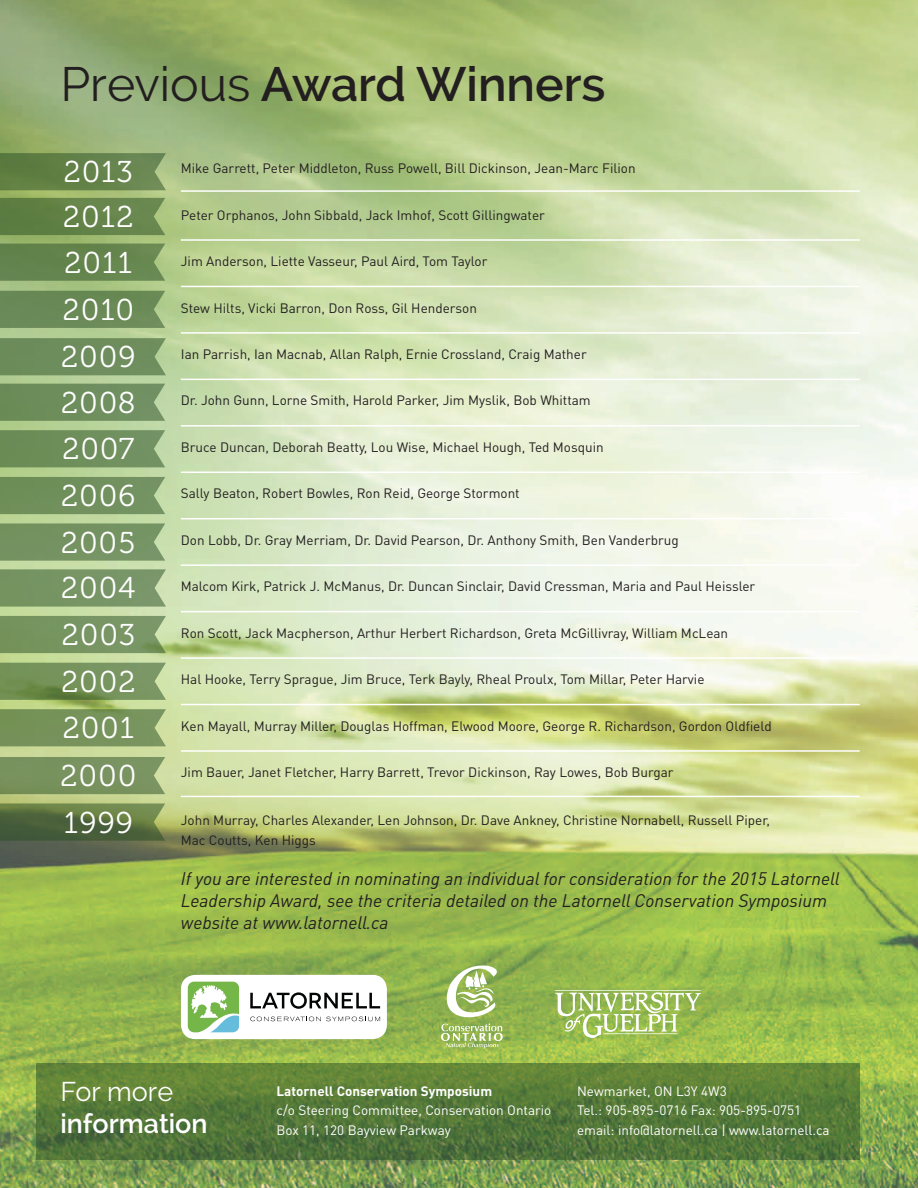
<style>
.page{position:relative;width:918px;height:1188px;background:#fff}
.page>*{position:absolute;margin:0;border:0;box-sizing:border-box;transform-origin:0 0}
.t1{font:600 48px "Raleway";color:#231f20}
.t2{font:30px/46.7px "Museo 300";letter-spacing:.045em;color:#fff;text-align:justify}
.t3{font:600 27px "Raleway";color:#fff}
.t4{font:27px "Raleway";color:#fff}
.t5{font:italic 18px/21.6px "DINOT";color:#231f20}
.t6{font:13.5px/19.5px "DINOT";color:#231f20}
.t7{font:13.5px/19.5px "DINOT";color:#fff}
.t8{font:700 13.5px "DINOT";color:#fff}
.s1{font-weight:400}
</style>
<div class="page">
<img style="left:0;top:0;width:918px;height:1188px">
<svg style="left:37px;top:1063px;width:823px;height:96px;background:#577a39"></svg>
<hr style="left:917px;top:578px;width:1px;height:610px;background:#294e24">
<svg style="left:441px;top:964px;width:62px;height:85px"></svg>
<svg style="left:554px;top:990px;width:147px;height:48px;background:#aec979"></svg>
<svg style="left:0;top:244px;width:165px;height:37px;background:#678750"></svg>
<div style="left:0;top:291px;width:165px;height:37px;background:#698a57"></div>
<div style="left:0;top:338px;width:166px;height:37px;background:#6d8d5d"></div>
<div style="left:0;top:384px;width:165px;height:37px;background:#6f8e5d"></div>
<svg style="left:0;top:430px;width:165px;height:37px;background:#71915e"></svg>
<div style="left:0;top:477px;width:165px;height:37px;background:#71905d"></div>
<svg style="left:0;top:523px;width:165px;height:38px;background:#799765"></svg>
<svg style="left:0;top:569px;width:166px;height:38px;background:#7b9868"></svg>
<svg style="left:0;top:616px;width:166px;height:37px;background:#799763"></svg>
<svg style="left:0;top:663px;width:166px;height:37px;background:#76935b"></svg>
<svg style="left:0;top:709px;width:166px;height:37px;background:#7a955d"></svg>
<svg style="left:0;top:757px;width:165px;height:37px;background:#7b9460"></svg>
<svg style="left:0;top:803px;width:165px;height:38px;background:#5a7042"></svg>
<hr style="left:181px;top:239px;width:679px;height:2px;background:#fff">
<hr style="left:181px;top:286px;width:679px;height:1px;background:#fff">
<hr style="left:181px;top:332px;width:679px;height:2px;background:#fff">
<hr style="left:181px;top:379px;width:679px;height:1px;background:#fff">
<hr style="left:181px;top:425px;width:679px;height:2px;background:#fff">
<hr style="left:181px;top:472px;width:679px;height:1px;background:#fff">
<hr style="left:181px;top:518px;width:679px;height:1px;background:#fff">
<hr style="left:181px;top:564px;width:679px;height:2px;background:#fff">
<hr style="left:181px;top:611px;width:679px;height:1px;background:#fff">
<hr style="left:181px;top:657px;width:679px;height:2px;background:#fff">
<hr style="left:181px;top:704px;width:679px;height:1px;background:#fff">
<hr style="left:181px;top:750px;width:679px;height:2px;background:#fff">
<hr style="left:181px;top:796px;width:679px;height:1px;background:#fff">
<svg style="left:0;top:198px;width:165px;height:37px;background:#658449"></svg>
<svg style="left:0;top:153px;width:166px;height:37px;background:#66844b"></svg>
<hr style="left:181px;top:190px;width:679px;height:2px;background:#fff">
<div style="left:181px;top:975px;width:206px;height:64px;background:#fff;border-radius:14px"></div>
<svg style="left:250px;top:992px;width:130px;height:17px"></svg>
<svg style="left:250px;top:1017px;width:130px;height:4px"></svg>
<svg style="left:188px;top:982px;width:51px;height:50px"></svg>
<h1 class="t1" style="left:60px;top:56px;width:547px"><span class="s1">Previous</span> Award Winners</h1>
<h2 class="t2" style="left:64px;top:149px;width:70px">2013</h2>
<h2 class="t2" style="left:63px;top:194px;width:72px">2012</h2>
<h2 class="t2" style="left:65px;top:240px;width:69px">2011</h2>
<h2 class="t2" style="left:61px;top:287px;width:77px">2010<br>2009<br>2008<br>2007<br>2006<br>2005<br>2004<br>2003<br>2002<br>2001<br>2000<br>1999</h2>
<p class="t6" style="left:181px;top:158px;width:456px">Mike Garrett, Peter Middleton, Russ Powell, Bill Dickinson, Jean-Marc Filion</p>
<p class="t6" style="left:181px;top:204px;width:366px">Peter Orphanos, John Sibbald, Jack Imhof, Scott Gillingwater</p>
<p class="t6" style="left:181px;top:251px;width:308px">Jim Anderson, Liette Vasseur, Paul Aird, Tom Taylor</p>
<p class="t6" style="left:181px;top:297px;width:298px">Stew Hilts, Vicki Barron, Don Ross, Gil Henderson</p>
<p class="t6" style="left:181px;top:344px;width:407px">Ian Parrish, Ian Macnab, Allan Ralph, Ernie Crossland, Craig Mather</p>
<p class="t6" style="left:181px;top:390px;width:411px">Dr. John Gunn, Lorne Smith, Harold Parker, Jim Myslik, Bob Whittam</p>
<p class="t6" style="left:181px;top:437px;width:424px">Bruce Duncan, Deborah Beatty, Lou Wise, Michael Hough, Ted Mosquin</p>
<p class="t6" style="left:181px;top:483px;width:340px">Sally Beaton, Robert Bowles, Ron Reid, George Stormont</p>
<p class="t6" style="left:181px;top:530px;width:499px">Don Lobb, Dr. Gray Merriam, Dr. David Pearson, Dr. Anthony Smith, Ben Vanderbrug</p>
<p class="t6" style="left:181px;top:576px;width:576px">Malcom Kirk, Patrick J. McManus, Dr. Duncan Sinclair, David Cressman, Maria and Paul Heissler</p>
<p class="t6" style="left:181px;top:623px;width:549px">Ron Scott, Jack Macpherson, Arthur Herbert Richardson, Greta McGillivray, William McLean</p>
<p class="t6" style="left:181px;top:669px;width:525px">Hal Hooke, Terry Sprague, Jim Bruce, Terk Bayly, Rheal Proulx, Tom Millar, Peter Harvie</p>
<p class="t6" style="left:181px;top:716px;width:592px">Ken Mayall, Murray Miller, Douglas Hoffman, Elwood Moore, George R. Richardson, Gordon Oldfield</p>
<p class="t6" style="left:181px;top:762px;width:494px">Jim Bauer, Janet Fletcher, Harry Barrett, Trevor Dickinson, Ray Lowes, Bob Burgar</p>
<p class="t6" style="left:181px;top:810px;width:591px">John Murray, Charles Alexander, Len Johnson, Dr. Dave Ankney, Christine Nornabell, Russell Piper,<br>Mac Coutts, Ken Higgs</p>
<h3 class="t5" style="left:181px;top:867px;width:660px">If you are interested in nominating an individual for consideration for the 2015 Latornell<br>Leadership Award, see the criteria detailed on the Latornell Conservation Symposium website at www.latornell.ca</h3>
<h3 class="t4" style="left:60px;top:1076px;width:114px">For more</h3>
<h3 class="t3" style="left:60px;top:1108px;width:149px">information</h3>
<p class="t8" style="left:276px;top:1082px;width:217px">Latornell Conservation Symposium</p>
<p class="t7" style="left:276px;top:1100px;width:276px">c/o Steering Committee, Conservation Ontario<br>Box 11, 120 Bayview Parkway</p>
<p class="t7" style="left:577px;top:1081px;width:254px">Newmarket, ON L3Y 4W3<br>Tel.: 905-895-0716 Fax: 905-895-0751 email: info@latornell.ca | www.latornell.ca</p>
</div>
